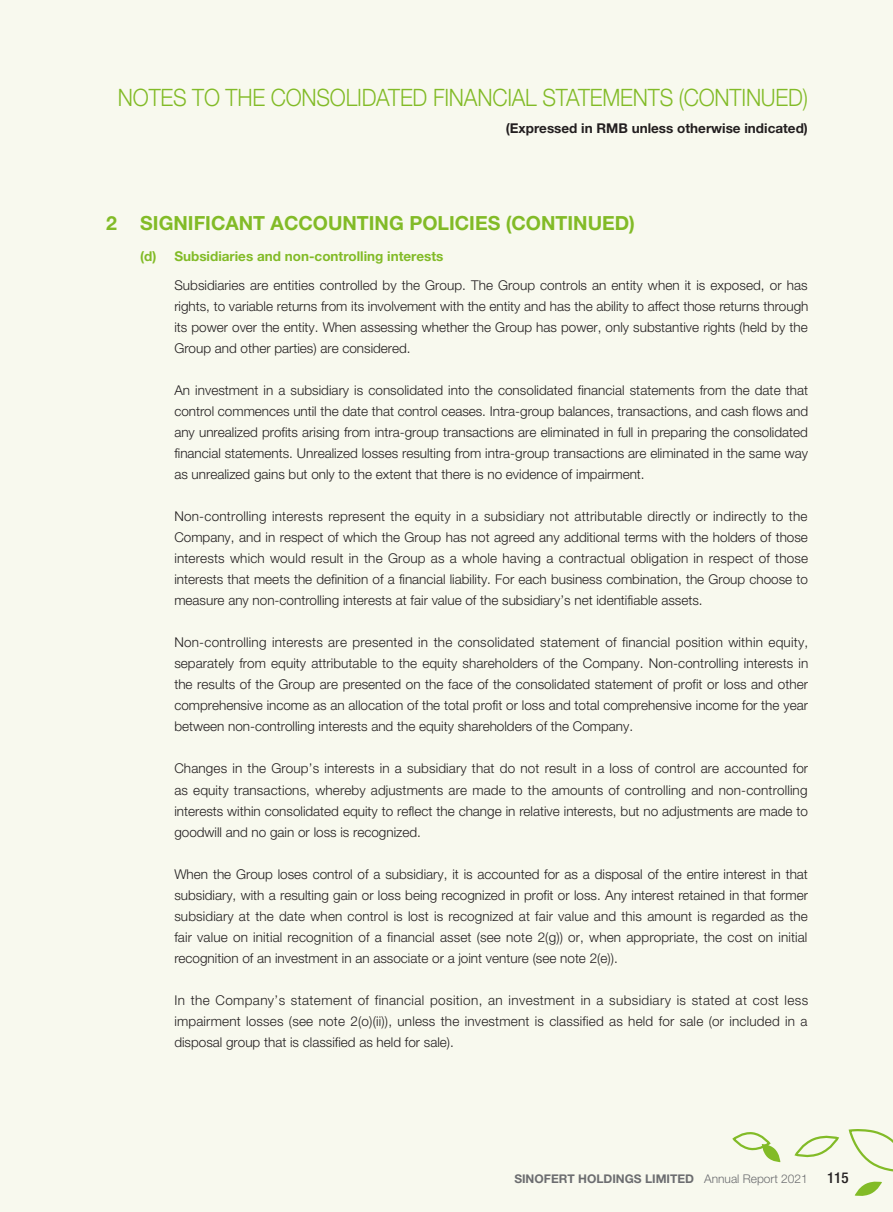
<style>
.page{position:relative;width:893px;height:1212px;background:#f8f9ee}
.page>*{position:absolute;margin:0;border:0;box-sizing:border-box;transform-origin:0 0}
.t1{font:300 24px "Helvetica Neue LT Std";letter-spacing:-.01em;color:#82bb27;scale:.9 1}
.t2{font:700 19.5px "Helvetica Neue LT Std";color:#82bb27}
.t3{font:500 condensed 15px "Helvetica Neue LT Std";color:#231f20}
.t4{font:300 13.5px/21px "Helvetica Neue LT Std";color:#231f20;text-align:justify}
.t5{font:700 13.5px "Helvetica Neue LT Std";color:#82bb27}
.t6{font:700 13.5px "Helvetica Neue LT Std";color:#231f20}
.t7{font:700 12px "Helvetica Neue LT Std";color:#6c6d70}
.s1{font-weight:300}
</style>
<div class="page">
<svg style="left:855px;top:1181px;width:27px;height:15px"></svg>
<svg style="left:848px;top:1129px;width:45px;height:43px"></svg>
<svg style="left:794px;top:1135px;width:46px;height:23px"></svg>
<svg style="left:732px;top:1132px;width:48px;height:30px"></svg>
<h1 class="t1" style="left:118px;top:83px;width:768px">NOTES TO THE CONSOLIDATED FINANCIAL STATEMENTS (CONTINUED)</h1>
<p class="t6" style="left:506px;top:120px;width:304px">(Expressed in RMB unless otherwise indicated)</p>
<h2 class="t2" style="left:106px;top:211px;width:530px">2 SIGNIFICANT ACCOUNTING POLICIES (CONTINUED)</h2>
<p class="t5" style="left:140px;top:248px;width:305px">(d) Subsidiaries and non-controlling interests</p>
<p class="t4" style="left:174px;top:275px;width:636px">Subsidiaries are entities controlled by the Group. The Group controls an entity when it is exposed, or has rights, to variable returns from its involvement with the entity and has the ability to affect those returns through its power over the entity. When assessing whether the Group has power, only substantive rights (held by the Group and other parties) are considered.</p>
<p class="t4" style="left:174px;top:380px;width:635px">An investment in a subsidiary is consolidated into the consolidated financial statements from the date that control commences until the date that control ceases. Intra-group balances, transactions, and cash flows and any unrealized profits arising from intra-group transactions are eliminated in full in preparing the consolidated financial statements. Unrealized losses resulting from intra-group transactions are eliminated in the same way as unrealized gains but only to the extent that there is no evidence of impairment.</p>
<p class="t4" style="left:174px;top:506px;width:635px">Non-controlling interests represent the equity in a subsidiary not attributable directly or indirectly to the Company, and in respect of which the Group has not agreed any additional terms with the holders of those interests which would result in the Group as a whole having a contractual obligation in respect of those interests that meets the definition of a financial liability. For each business combination, the Group choose to measure any non-controlling interests at fair value of the subsidiary’s net identifiable assets.</p>
<p class="t4" style="left:174px;top:632px;width:635px">Non-controlling interests are presented in the consolidated statement of financial position within equity, separately from equity attributable to the equity shareholders of the Company. Non-controlling interests in the results of the Group are presented on the face of the consolidated statement of profit or loss and other comprehensive income as an allocation of the total profit or loss and total comprehensive income for the year between non-controlling interests and the equity shareholders of the Company.</p>
<p class="t4" style="left:174px;top:758px;width:635px">Changes in the Group’s interests in a subsidiary that do not result in a loss of control are accounted for as equity transactions, whereby adjustments are made to the amounts of controlling and non-controlling interests within consolidated equity to reflect the change in relative interests, but no adjustments are made to goodwill and no gain or loss is recognized.</p>
<p class="t4" style="left:174px;top:863px;width:635px">When the Group loses control of a subsidiary, it is accounted for as a disposal of the entire interest in that subsidiary, with a resulting gain or loss being recognized in profit or loss. Any interest retained in that former subsidiary at the date when control is lost is recognized at fair value and this amount is regarded as the fair value on initial recognition of a financial asset (see note 2(g)) or, when appropriate, the cost on initial recognition of an investment in an associate or a joint venture (see note 2(e)).</p>
<p class="t4" style="left:174px;top:989px;width:635px">In the Company’s statement of financial position, an investment in a subsidiary is stated at cost less impairment losses (see note 2(o)(ii)), unless the investment is classified as held for sale (or included in a disposal group that is classified as held for sale).</p>
<p class="t7" style="left:514px;top:1171px;width:295px">SINOFERT HOLDINGS LIMITED <span class="s1">Annual Report 2021</span></p>
<p class="t3" style="left:827px;top:1169px;width:23px">115</p>
</div>
